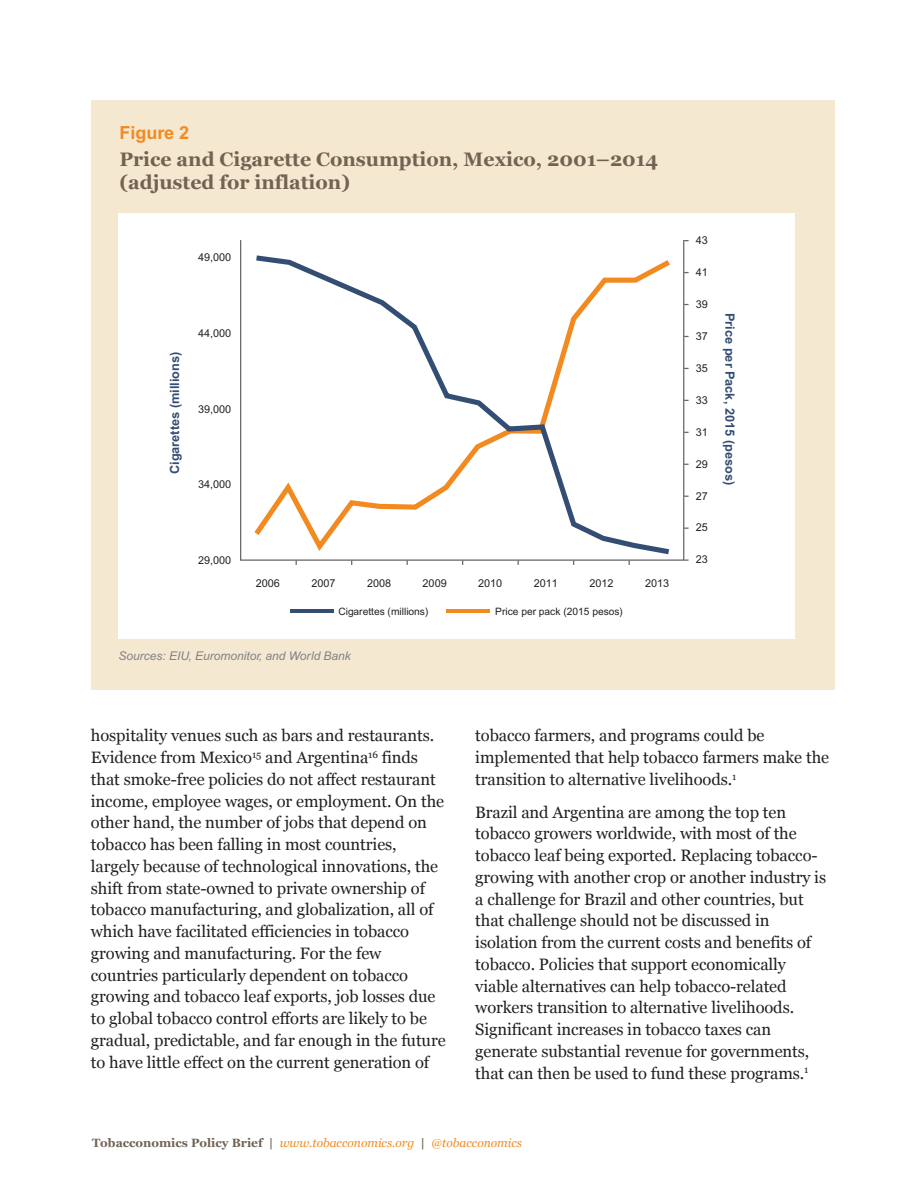
<style>
.page{position:relative;width:918px;height:1188px;background:#fff}
.page>*{position:absolute;margin:0;border:0;box-sizing:border-box;transform-origin:0 0}
.t1{font:700 19.5px/23.4px "Georgia";color:#716252}
.t2{font:700 18px "Arial";color:#f28a20}
.t3{font:16.5px/21.8px "Georgia";letter-spacing:-.005em;color:#231f20}
.t4{font:700 12.75px "Arial";color:#334d73}
.t5{font:italic 12px "Georgia";color:#f28a20}
.t6{font:italic 12px "Arial";color:#808285}
.t7{font:10.8px "Arial";color:#231f20}
.t8{font:10.2px "Arial";color:#231f20}
.s1{font-weight:700;font-style:normal;color:#716252}
</style>
<div class="page">
<div style="left:91px;top:101px;width:744px;height:589px;background:#f5e8d1"></div>
<div style="left:119px;top:213px;width:676px;height:426px;background:#fff"></div>
<hr style="left:290px;top:609px;width:43px;height:4px;background:#334d73">
<hr style="left:447px;top:609px;width:43px;height:4px;background:#f28a20">
<div style="left:240px;top:239px;width:444px;height:322px;border:1px solid #69696c"></div>
<svg style="left:254px;top:255px;width:416px;height:300px"></svg>
<p class="t2" style="left:119px;top:126px;width:71px">Figure 2</p>
<p class="t1" style="left:119px;top:147px;width:540px">Price and Cigarette Consumption, Mexico, 2001–2014 (adjusted for inflation)</p>
<p class="t7" style="left:198px;top:253px;width:35px">49,000</p>
<p class="t4" style="left:170px;top:474px;width:124px;rotate:-90deg">Cigarettes (millions)</p>
<p class="t7" style="left:198px;top:329px;width:35px">44,000</p>
<p class="t7" style="left:198px;top:405px;width:35px">39,000</p>
<p class="t7" style="left:198px;top:481px;width:35px">34,000</p>
<p class="t7" style="left:198px;top:557px;width:35px">29,000</p>
<p class="t7" style="left:256px;top:579px;width:26px">2006</p>
<p class="t7" style="left:311px;top:579px;width:26px">2007</p>
<p class="t7" style="left:367px;top:579px;width:26px">2008</p>
<p class="t7" style="left:423px;top:579px;width:26px">2009</p>
<p class="t7" style="left:478px;top:579px;width:26px">2010</p>
<p class="t7" style="left:534px;top:579px;width:26px">2011</p>
<p class="t7" style="left:589px;top:579px;width:26px">2012</p>
<p class="t7" style="left:645px;top:579px;width:26px">2013</p>
<p class="t8" style="left:338px;top:608px;width:92px">Cigarettes (millions)</p>
<p class="t8" style="left:495px;top:608px;width:129px">Price per pack (2015 pesos)</p>
<p class="t6" style="left:119px;top:652px;width:234px">Sources: EIU, Euromonitor, and World Bank</p>
<p class="t7" style="left:696px;top:237px;width:14px">43</p>
<p class="t7" style="left:696px;top:268px;width:14px">41</p>
<p class="t7" style="left:696px;top:300px;width:14px">39</p>
<p class="t7" style="left:696px;top:332px;width:14px">37</p>
<p class="t7" style="left:696px;top:364px;width:14px">35</p>
<p class="t7" style="left:696px;top:396px;width:14px">33</p>
<p class="t7" style="left:696px;top:428px;width:14px">31</p>
<p class="t7" style="left:696px;top:460px;width:14px">29</p>
<p class="t7" style="left:696px;top:492px;width:14px">27</p>
<p class="t7" style="left:696px;top:524px;width:14px">25</p>
<p class="t7" style="left:696px;top:556px;width:14px">23</p>
<p class="t4" style="left:735px;top:313px;width:173px;rotate:90deg">Price per Pack, 2015 (pesos)</p>
<p class="t3" style="left:91px;top:725px;width:356px">hospitality venues such as bars and restaurants.<br>Evidence from Mexico<sup>15</sup> and Argentina<sup>16</sup> finds that smoke-free policies do not affect restaurant income, employee wages, or employment. On the other hand, the number of jobs that depend on tobacco has been falling in most countries, largely because of technological innovations, the shift from state-owned to private ownership of tobacco manufacturing, and globalization, all of which have facilitated efficiencies in tobacco growing and manufacturing. For the few countries particularly dependent on tobacco growing and tobacco leaf exports, job losses due to global tobacco control efforts are likely to be gradual, predictable, and far enough in the future to have little effect on the current generation of</p>
<p class="t3" style="left:475px;top:725px;width:355px">tobacco farmers, and programs could be implemented that help tobacco farmers make the transition to alternative livelihoods.<sup>1</sup></p>
<p class="t3" style="left:475px;top:801px;width:352px">Brazil and Argentina are among the top ten tobacco growers worldwide, with most of the tobacco leaf being exported. Replacing tobacco&shy;growing with another crop or another industry is a challenge for Brazil and other countries, but that challenge should not be discussed in isolation from the current costs and benefits of tobacco. Policies that support economically viable alternatives can help tobacco-related workers transition to alternative livelihoods.<br>Significant increases in tobacco taxes can generate substantial revenue for governments, that can then be used to fund these programs.<sup>1</sup></p>
<p class="t5" style="left:92px;top:1136px;width:431px"><span class="s1">Tobacconomics Policy Brief |</span> www.tobacconomics.org <span class="s1">|</span> @tobacconomics</p>
</div>
